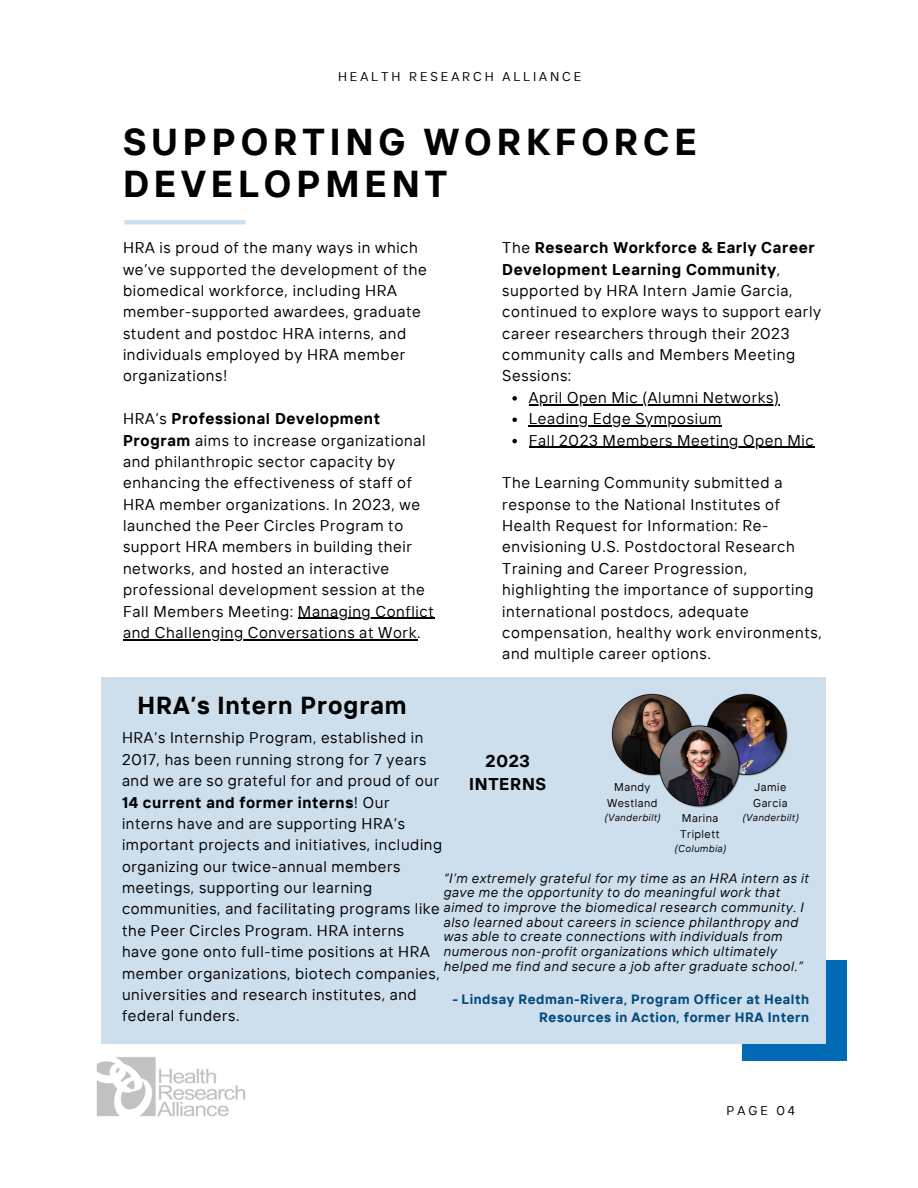
<style>
.page{position:relative;width:918px;height:1188px;background:#fff}
.page>*{position:absolute;margin:0;border:0;box-sizing:border-box;transform-origin:0 0}
.t1{font:700 37.35px/41.2px "TT Interphases";letter-spacing:.13em;color:#000001}
.t2{font:700 24.6px "TT Interphases";letter-spacing:.04em;color:#000001}
.t3{font:700 17.1px "TT Interphases";letter-spacing:.04em;color:#000001}
.t4{font:15.6px/21.3px "TT Interphases";letter-spacing:.04em;color:#000001}
.t5{font:15.45px/21.3px "TT Interphases";letter-spacing:.04em;color:#000001}
.t6{font:italic 13.5px/14.7px "TT Interphases";letter-spacing:.04em;color:#000001}
.t7{font:700 13.5px/18px "TT Interphases";letter-spacing:.04em;color:#034a7d;text-align:right}
.t8{font:12.75px "TT Interphases";letter-spacing:.23em;color:#000001}
.t9{font:11.25px/15.8px "TT Interphases";letter-spacing:.04em;color:#000001;text-align:center}
.t10{font:italic 9.9px "TT Interphases";letter-spacing:.04em;color:#000001}
.s1{font-weight:700}
.s2{font-style:italic}
</style>
<div class="page">
<hr style="left:125px;top:220px;width:120px;height:4px;background:#cddfed">
<div style="left:743px;top:960px;width:104px;height:101px;background:#006ab6"></div>
<div style="left:101px;top:677px;width:725px;height:367px;background:#cddfed"></div>
<img style="left:96px;top:1057px;width:150px;height:60px">
<hr style="left:298px;top:618px;width:137px;height:1px;background:#000001">
<hr style="left:123px;top:639px;width:294px;height:1px;background:#000001">
<svg style="left:512px;top:396px;width:5px;height:5px"></svg>
<hr style="left:529px;top:404px;width:251px;height:1px;background:#000001">
<svg style="left:512px;top:417px;width:5px;height:5px"></svg>
<hr style="left:529px;top:425px;width:193px;height:1px;background:#000001">
<svg style="left:512px;top:439px;width:5px;height:4px"></svg>
<hr style="left:529px;top:447px;width:285px;height:1px;background:#000001">
<img style="left:611px;top:694px;width:177px;height:114px">
<p class="t8" style="left:338px;top:68px;width:245px">HEALTH RESEARCH ALLIANCE</p>
<p class="t1" style="left:123px;top:121px;width:575px">SUPPORTING WORKFORCE<br>DEVELOPMENT</p>
<p class="t4" style="left:123px;top:237px;width:305px">HRA is proud of the many ways in which we’ve supported the development of the biomedical workforce, including HRA member-supported awardees, graduate student and postdoc HRA interns, and individuals employed by HRA member organizations!</p>
<p class="t4" style="left:123px;top:408px;width:312px">HRA’s <span class="s1">Professional Development Program</span> aims to increase organizational and philanthropic sector capacity by enhancing the effectiveness of staff of HRA member organizations. In 2023, we launched the Peer Circles Program to support HRA members in building their networks, and hosted an interactive professional development session at the Fall Members Meeting: Managing Conflict and Challenging Conversations at Work.</p>
<p class="t2" style="left:138px;top:689px;width:271px">HRA’s Intern Program</p>
<p class="t4" style="left:502px;top:237px;width:320px">The <span class="s1">Research Workforce &amp; Early Career Development Learning Community</span>, supported by HRA Intern Jamie Garcia, continued to explore ways to support early career researchers through their 2023 community calls and Members Meeting Sessions:</p>
<p class="t4" style="left:529px;top:386px;width:252px">April Open Mic (Alumni Networks)</p>
<p class="t4" style="left:529px;top:408px;width:194px">Leading Edge Symposium</p>
<p class="t4" style="left:529px;top:429px;width:287px">Fall 2023 Members Meeting Open Mic</p>
<p class="t4" style="left:502px;top:472px;width:321px">The Learning Community submitted a response to the National Institutes of Health Request for Information: Re&shy;envisioning U.S. Postdoctoral Research Training and Career Progression, highlighting the importance of supporting international postdocs, adequate compensation, healthy work environments, and multiple career options.</p>
<p class="t5" style="left:122px;top:727px;width:322px">HRA’s Internship Program, established in 2017, has been running strong for 7 years and we are so grateful for and proud of our <span class="s1">14 current and former interns</span>! Our interns have and are supporting HRA’s important projects and initiatives, including organizing our twice-annual members meetings, supporting our learning communities, and facilitating programs like the Peer Circles Program. HRA interns have gone onto full-time positions at HRA member organizations, biotech companies, universities and research institutes, and federal funders.</p>
<p class="t3" style="left:486px;top:749px;width:46px">2023</p>
<p class="t3" style="left:469px;top:773px;width:79px">INTERNS</p>
<p class="t9" style="left:607px;top:779px;width:52px">Mandy<br>Westland</p>
<p class="t10" style="left:604px;top:811px;width:58px">(Vanderbilt)</p>
<p class="t9" style="left:680px;top:810px;width:41px;text-align:left">Marina<br>Triplett</p>
<p class="t10" style="left:674px;top:842px;width:53px">(Columbia)</p>
<p class="t9" style="left:754px;top:779px;width:34px">Jamie</p>
<p class="t9" style="left:753px;top:795px;width:36px">Garcia</p>
<p class="t10" style="left:742px;top:811px;width:58px">(Vanderbilt)</p>
<p class="t6" style="left:443px;top:870px;width:367px">“I’m extremely grateful for my time as an HRA intern as it gave me the opportunity to do meaningful work that aimed to improve the biomedical research community. I also learned about careers in science philanthropy and was able to create connections with individuals from numerous non-profit organizations which ultimately helped me find and secure a job after graduate school.”</p>
<p class="t7" style="left:452px;top:990px;width:359px"><span class="s2">-</span> Lindsay Redman-Rivera, Program Officer at Health<br>Resources in Action, former HRA Intern</p>
<p class="t8" style="left:727px;top:1102px;width:70px">PAGE 04</p>
</div>
